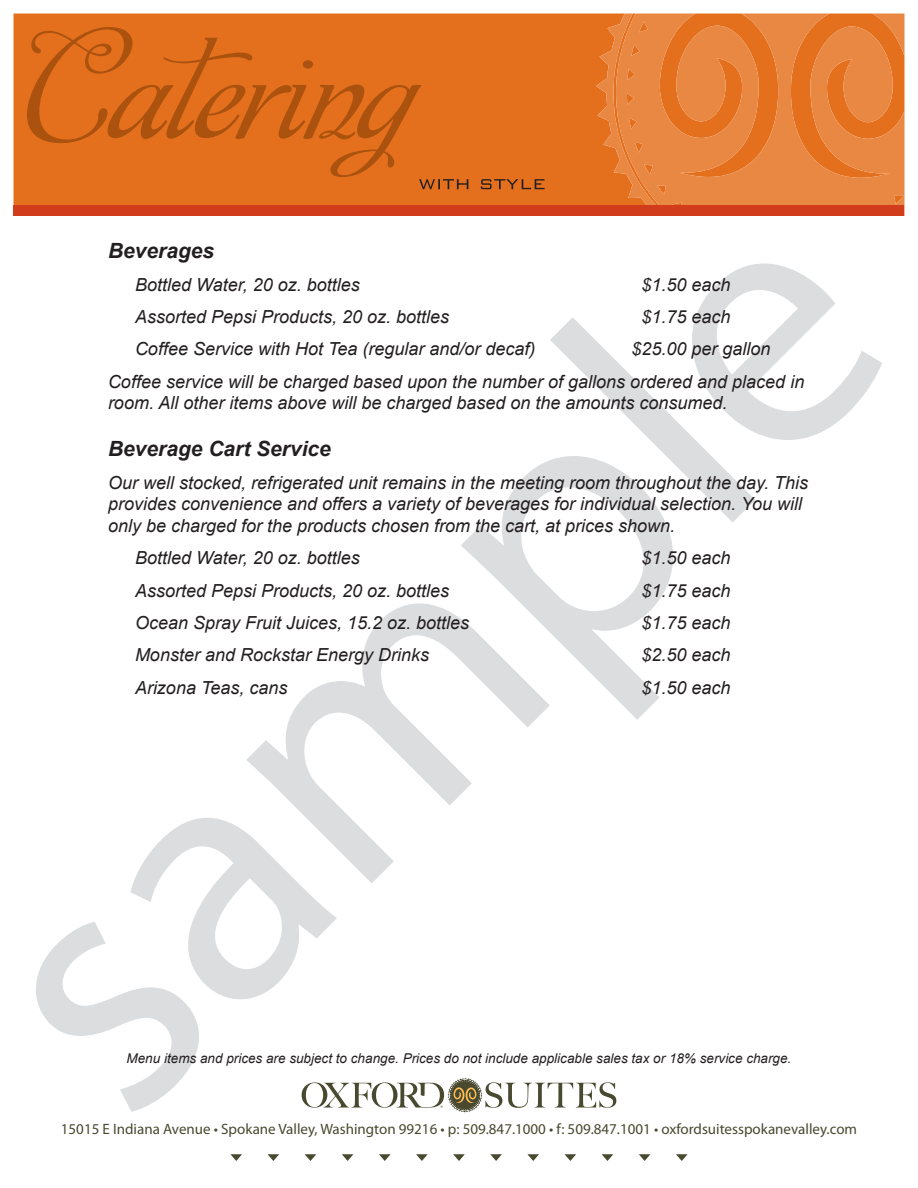
<style>
.page{position:relative;width:918px;height:1188px;background:#fff}
.page>*{position:absolute;margin:0;border:0;box-sizing:border-box;transform-origin:0 0}
.t1{font:italic 700 21px "Arial";color:#231f20}
.t2{font:italic 18px/21.6px "Arial";color:#231f20}
.t3{font:15px "Myriad Pro";color:#494930}
.t4{font:italic 13.5px "Arial";color:#231f20}
</style>
<div class="page">
<svg style="left:246px;top:603px;width:289px;height:215px"></svg>
<svg style="left:461px;top:460px;width:212px;height:260px"></svg>
<svg style="left:550px;top:264px;width:332px;height:259px"></svg>
<svg style="left:36px;top:818px;width:580px;height:295px"></svg>
<svg style="left:230px;top:1154px;width:12px;height:7px"></svg>
<svg style="left:268px;top:1154px;width:11px;height:7px"></svg>
<svg style="left:305px;top:1154px;width:11px;height:7px"></svg>
<svg style="left:342px;top:1154px;width:11px;height:7px"></svg>
<svg style="left:379px;top:1154px;width:12px;height:7px"></svg>
<svg style="left:416px;top:1154px;width:12px;height:7px"></svg>
<svg style="left:453px;top:1154px;width:12px;height:7px"></svg>
<svg style="left:490px;top:1154px;width:12px;height:7px"></svg>
<svg style="left:527px;top:1154px;width:12px;height:7px"></svg>
<svg style="left:565px;top:1154px;width:11px;height:7px"></svg>
<svg style="left:602px;top:1154px;width:11px;height:7px"></svg>
<svg style="left:639px;top:1154px;width:11px;height:7px"></svg>
<svg style="left:676px;top:1154px;width:12px;height:7px"></svg>
<div style="left:14px;top:14px;width:891px;height:202px;background:#e4701e"></div>
<svg style="left:656px;top:14px;width:248px;height:191px;fill:#e98842"></svg>
<svg style="left:596px;top:14px;width:60px;height:191px"></svg>
<div style="left:14px;top:205px;width:890px;height:11px;background:#d13c1d"></div>
<svg style="left:27px;top:27px;width:394px;height:150px;fill:#e4701e"></svg>
<svg style="left:419px;top:179px;width:126px;height:10px"></svg>
<p class="t1" style="left:108px;top:237px;width:108px">Beverages</p>
<p class="t2" style="left:135px;top:274px;width:226px">Bottled Water, 20 oz. bottles</p>
<p class="t2" style="left:641px;top:274px;width:91px">$1.50 each</p>
<p class="t2" style="left:135px;top:306px;width:316px">Assorted Pepsi Products, 20 oz. bottles</p>
<p class="t2" style="left:641px;top:306px;width:91px">$1.75 each</p>
<p class="t2" style="left:135px;top:339px;width:402px">Coffee Service with Hot Tea (regular and/or decaf)</p>
<p class="t2" style="left:108px;top:333px;width:698px;line-height:32.4px;text-indent:523px">$25.00 per gallon<br>Coffee service will be charged based upon the number of gallons ordered and placed in</p>
<p class="t2" style="left:108px;top:393px;width:621px">room. All other items above will be charged based on the amounts consumed.</p>
<p class="t1" style="left:108px;top:435px;width:224px">Beverage Cart Service</p>
<p class="t2" style="left:108px;top:472px;width:702px">Our well stocked, refrigerated unit remains in the meeting room throughout the day. This provides convenience and offers a variety of beverages for individual selection. You will only be charged for the products chosen from the cart, at prices shown.</p>
<p class="t2" style="left:135px;top:547px;width:226px">Bottled Water, 20 oz. bottles</p>
<p class="t2" style="left:641px;top:547px;width:91px">$1.50 each</p>
<p class="t2" style="left:135px;top:580px;width:316px">Assorted Pepsi Products, 20 oz. bottles</p>
<p class="t2" style="left:641px;top:580px;width:91px">$1.75 each</p>
<p class="t2" style="left:135px;top:612px;width:336px">Ocean Spray Fruit Juices, 15.2 oz. bottles</p>
<p class="t2" style="left:641px;top:612px;width:91px">$1.75 each</p>
<p class="t2" style="left:135px;top:645px;width:296px">Monster and Rockstar Energy Drinks</p>
<p class="t2" style="left:641px;top:645px;width:91px">$2.50 each</p>
<p class="t2" style="left:135px;top:677px;width:154px">Arizona Teas, cans</p>
<p class="t2" style="left:641px;top:677px;width:91px">$1.50 each</p>
<p class="t4" style="left:127px;top:1049px;width:666px">Menu items and prices are subject to change. Prices do not include applicable sales tax or 18% service charge.</p>
<p class="t3" style="left:61px;top:1121px;width:798px">15015 E Indiana Avenue • Spokane Valley, Washington 99216 • p: 509.847.1000 • f: 509.847.1001 • oxfordsuitesspokanevalley.com</p>
</div>
